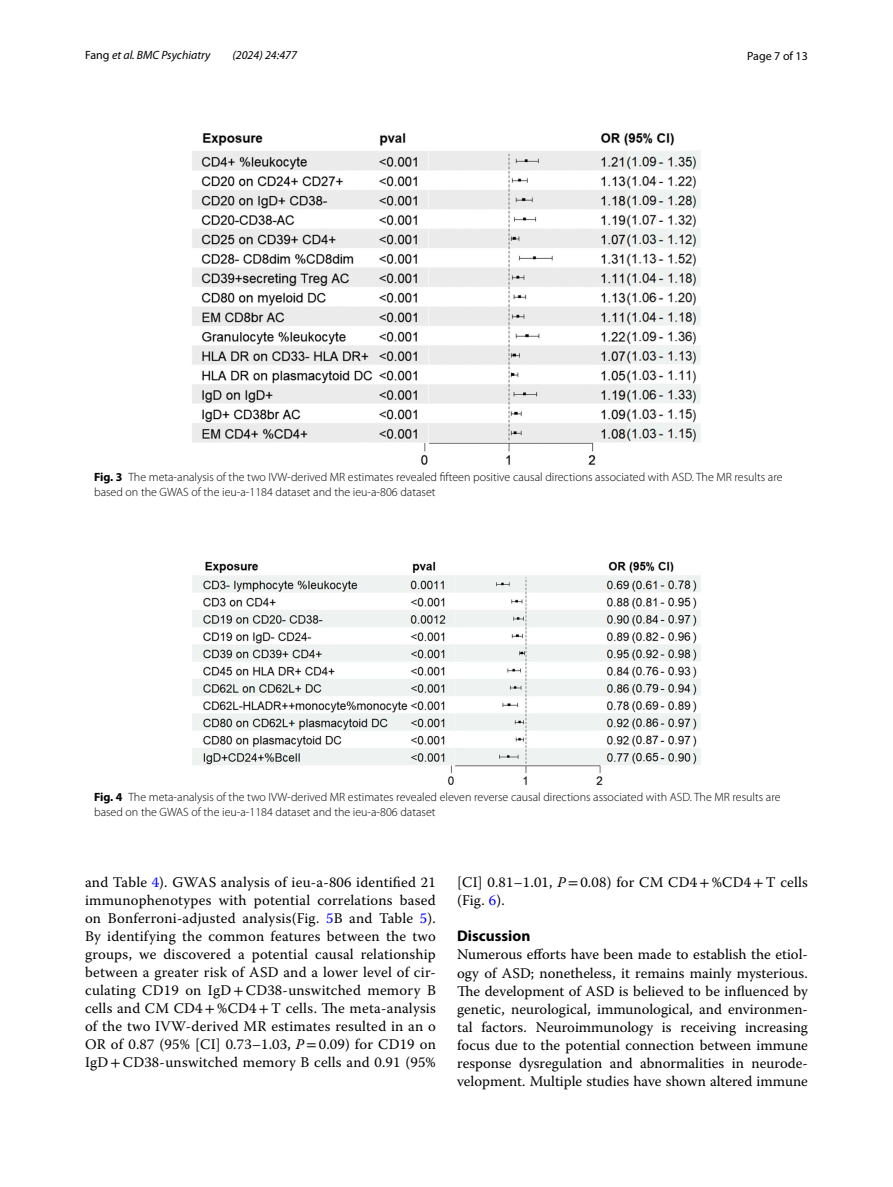
<style>
.page{position:relative;width:893px;height:1187px;background:#fff}
.page>*{position:absolute;margin:0;border:0;box-sizing:border-box;transform-origin:0 0}
.t1{font:700 15.45px "Myriad Pro";color:#000}
.t2{font:14.7px/18px "Warnock Pro";letter-spacing:.015em;color:#000;text-align:justify}
.t3{font:300 12px/15px "Myriad Pro";color:#000}
.t4{font:italic 12px "Myriad Pro";color:#000}
.t5{font:12px "Myriad Pro";color:#000}
.s1{font-style:normal}
.s2{font-weight:700}
.s3{color:#00f}
.s4{font-family:"STIX"}
.s5{font-style:italic}
</style>
<div class="page">
<img style="left:192px;top:133px;width:509px;height:332px">
<img style="left:192px;top:562px;width:509px;height:223px">
<p class="t4" style="left:85px;top:48px;width:127px"><span class="s1">Fang</span> et al. BMC Psychiatry</p>
<p class="t4" style="left:232px;top:48px;width:66px">(2024) 24:477</p>
<p class="t5" style="left:747px;top:48px;width:62px">Page 7 of 13</p>
<p class="t3" style="left:94px;top:469px;width:690px"><span class="s2">Fig. 3</span> The meta-analysis of the two IVW-derived MR estimates revealed fifteen positive causal directions associated with ASD. The MR results are based on the GWAS of the ieu-a-1184 dataset and the ieu-a-806 dataset</p>
<p class="t3" style="left:94px;top:789px;width:688px"><span class="s2">Fig. 4</span> The meta-analysis of the two IVW-derived MR estimates revealed eleven reverse causal directions associated with ASD. The MR results are based on the GWAS of the ieu-a-1184 dataset and the ieu-a-806 dataset</p>
<p class="t2" style="left:85px;top:873px;width:352px">and Table <span class="s3">4</span>). GWAS analysis of ieu-a-806 identified 21 immunophenotypes with potential correlations based on Bonferroni-adjusted analysis(Fig. <span class="s3">5</span>B and Table <span class="s3">5</span>).<br>By identifying the common features between the two groups, we discovered a potential causal relationship between a greater risk of ASD and a lower level of cir&shy;culating CD19 on IgD <span class="s4">+</span>CD38-unswitched memory B cells and CM CD4<span class="s4">+</span>%CD4<span class="s4">+</span>T cells. The meta-analysis of the two IVW-derived MR estimates resulted in an o OR of 0.87 (95% [CI] 0.73–1.03, <span class="s5">P</span><span class="s4">=</span>0.09) for CD19 on IgD <span class="s4">+</span>CD38-unswitched memory B cells and 0.91 (95%</p>
<p class="t2" style="left:457px;top:873px;width:352px">[CI] 0.81–1.01, <span class="s5">P</span><span class="s4">=</span>0.08) for CM CD4<span class="s4">+</span>%CD4<span class="s4">+</span>T cells (Fig. <span class="s3">6</span>).</p>
<p class="t1" style="left:457px;top:926px;width:75px">Discussion</p>
<p class="t2" style="left:457px;top:945px;width:352px">Numerous efforts have been made to establish the etiol&shy;ogy of ASD; nonetheless, it remains mainly mysterious.<br>The development of ASD is believed to be influenced by genetic, neurological, immunological, and environmen&shy;tal factors. Neuroimmunology is receiving increasing focus due to the potential connection between immune response dysregulation and abnormalities in neurode&shy;velopment. Multiple studies have shown altered immune</p>
</div>
